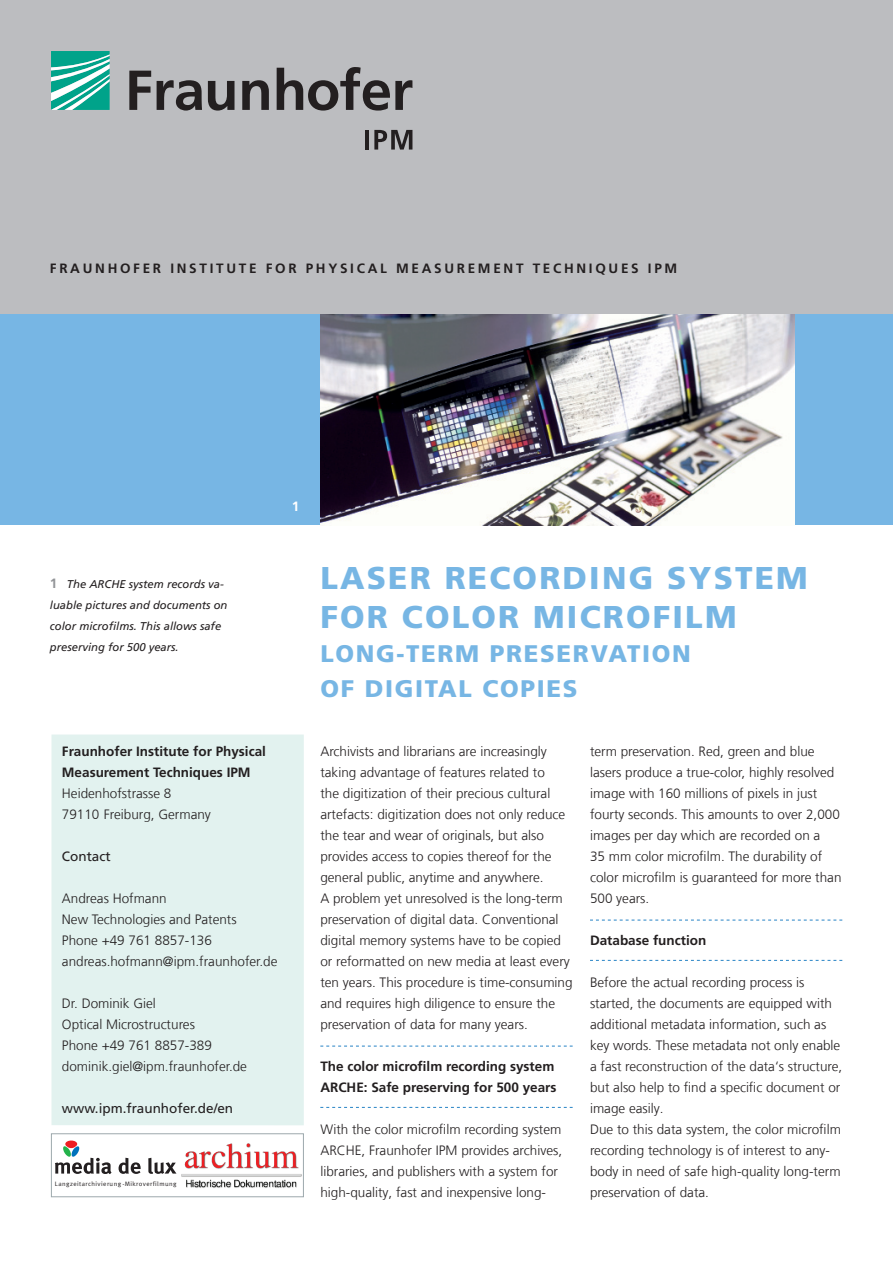
<style>
.page{position:relative;width:893px;height:1263px;background:#fff}
.page>*{position:absolute;margin:0;border:0;box-sizing:border-box;transform-origin:0 0}
.t1{font:900 31.5px/39px "Frutiger LT Com";letter-spacing:.07em;color:#77b6e4}
.t2{font:900 24px/34.5px "Frutiger LT Com";letter-spacing:.07em;color:#77b6e4}
.t3{font:300 13.5px/21px "Frutiger LT Com";color:#231f20}
.t4{font:700 13.5px/21px "Frutiger LT Com";color:#231f20}
.t5{font:13.5px "Frutiger LT Com";color:#231f20}
.t6{font:700 13.5px "Frutiger LT Com";letter-spacing:.2em;color:#231f20}
.t7{font:700 13.5px "Frutiger LT Com";color:#fff}
.t8{font:italic 11.25px/21px "Frutiger LT Com";color:#231f20}
.t9{font:6.3px "Meta";letter-spacing:.065em;color:#231f20;scale:1.05 1}
.s1{font-weight:700;font-style:normal;font-size:13.5px;color:#939598}
</style>
<div class="page">
<div style="left:0;top:0;width:893px;height:315px;background:#bcbdc0"></div>
<div style="left:0;top:315px;width:893px;height:210px;background:#77b6e4"></div>
<svg style="left:51px;top:51px;width:59px;height:59px;background:#4bbcab"></svg>
<svg style="left:129px;top:67px;width:283px;height:44px"></svg>
<hr style="left:365px;top:130px;width:4px;height:20px;background:#231f20">
<svg style="left:374px;top:130px;width:38px;height:20px"></svg>
<img style="left:320px;top:315px;width:475px;height:210px">
<svg style="left:320px;top:1046px;width:253px;height:1px"></svg>
<svg style="left:320px;top:1107px;width:253px;height:1px"></svg>
<svg style="left:590px;top:920px;width:252px;height:1px"></svg>
<svg style="left:590px;top:960px;width:252px;height:1px"></svg>
<div style="left:51px;top:734px;width:253px;height:391px;background:#e2f2ef"></div>
<div style="left:51px;top:1133px;width:253px;height:64px;border:1px solid #9da9ad"></div>
<svg style="left:119px;top:1158px;width:22px;height:16px"></svg>
<svg style="left:148px;top:1158px;width:28px;height:16px"></svg>
<svg style="left:55px;top:1140px;width:57px;height:34px"></svg>
<img style="left:181px;top:1143px;width:121px;height:45px">
<p class="t6" style="left:50px;top:260px;width:301px">FRAUNHOFER INSTITUTe Fo R Ph ysica</p>
<p class="t4" style="left:380px;top:258px;width:44px">l Measurement</p>
<p class="t4" style="left:533px;top:258px;width:21px">Techni</p>
<p class="t4" style="left:595px;top:258px;width:24px">ques</p>
<p class="t4" style="left:648px;top:258px;width:31px">IPM</p>
<p class="t8" style="left:50px;top:574px;width:179px"><span class="s1">1</span> The ARCHE system records va&shy;luable pictures and documents on color microfilms. This allows safe preserving for 500 years.</p>
<p class="t7" style="left:292px;top:498px;width:9px">1</p>
<p class="t4" style="left:62px;top:741px;width:206px">Fraunhofer Institute for Physical<br>Measurement Techniques IPM</p>
<p class="t3" style="left:62px;top:783px;width:151px">Heidenhofstrasse 8<br>79110 Freiburg, Germany</p>
<p class="t5" style="left:62px;top:848px;width:50px">Contact</p>
<p class="t3" style="left:62px;top:888px;width:217px">Andreas Hofmann<br>New Technologies and Patents<br>Phone +49 761 8857-136 andreas.hofmann@ipm.fraunhofer.de</p>
<p class="t3" style="left:62px;top:993px;width:187px">Dr. Dominik Giel<br>Optical Microstructures<br>Phone +49 761 8857-389 dominik.giel@ipm.fraunhofer.de</p>
<p class="t5" style="left:62px;top:1100px;width:173px">www.ipm.fraunhofer.de/en</p>
<p class="t9" style="left:55px;top:1180px;width:117px">Langzeitarchivierung -Mikroverfilmung</p>
<h1 class="t1" style="left:320px;top:558px;width:489px">LASER RECORDING SYSTEM<br>FOR COLOR MICROFILM</h1>
<h2 class="t2" style="left:320px;top:637px;width:372px">LONG-TERM PRESERVATION<br>OF DIGITAL COPIES</h2>
<p class="t3" style="left:320px;top:741px;width:254px">Archivists and librarians are increasingly taking advantage of features related to<br>the digitization of their precious cultural artefacts: digitization does not only reduce the tear and wear of originals, but also provides access to copies thereof for the general public, anytime and anywhere.<br>A problem yet unresolved is the long-term preservation of digital data. Conventional digital memory systems have to be copied or reformatted on new media at least every ten years. This procedure is time-consuming and requires high diligence to ensure the preservation of data for many years.</p>
<p class="t4" style="left:320px;top:1056px;width:238px">The color microfilm recording system<br>ARCHE: Safe preserving for 500 years</p>
<p class="t3" style="left:320px;top:1119px;width:243px">With the color microfilm recording system ARCHE, Fraunhofer IPM provides archives, libraries, and publishers with a system for high-quality, fast and inexpensive long-</p>
<p class="t3" style="left:590px;top:741px;width:253px">term preservation. Red, green and blue lasers produce a true-color, highly resolved image with 160 millions of pixels in just fourty seconds. This amounts to over 2,000 images per day which are recorded on a<br>35 mm color microfilm. The durability of color microfilm is guaranteed for more than 500 years.</p>
<p class="t4" style="left:590px;top:930px;width:118px">Database function</p>
<p class="t3" style="left:590px;top:972px;width:254px">Before the actual recording process is started, the documents are equipped with additional metadata information, such as key words. These metadata not only enable a fast reconstruction of the data‘s structure, but also help to find a specific document or image easily.<br>Due to this data system, the color microfilm recording technology is of interest to any&shy;body in need of safe high-quality long-term preservation of data.</p>
</div>
